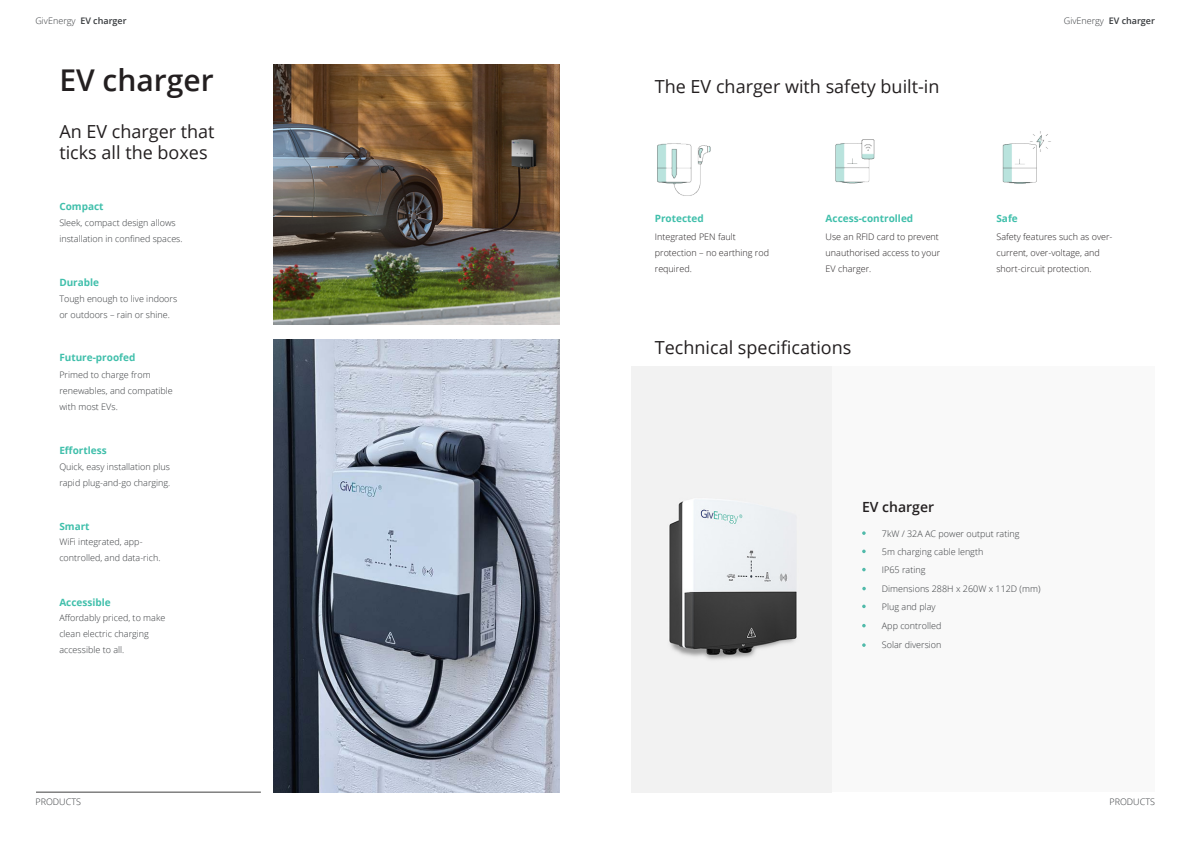
<style>
.page{position:relative;width:1191px;height:842px;background:#fff}
.page>*{position:absolute;margin:0;border:0;box-sizing:border-box;transform-origin:0 0}
.t1{font:600 30px "Open Sans";color:#231f20}
.t2{font:18px/21.6px "Open Sans";color:#231f20}
.t3{font:600 14px "Open Sans";color:#231f20}
.t4{font:700 10px "Open Sans";color:#40bfab}
.t5{font:300 9px/16px "Open Sans";color:#36393c}
.t6{font:300 9px/16px "Open Sans";color:#231f20}
.s1{font-weight:600}
</style>
<div class="page">
<img style="left:273px;top:340px;width:286px;height:452px">
<img style="left:657px;top:143px;width:54px;height:53px">
<img style="left:835px;top:139px;width:40px;height:45px">
<img style="left:1002px;top:131px;width:49px;height:53px">
<hr style="left:36px;top:792px;width:225px;height:1px;background:#404040">
<div style="left:831px;top:367px;width:324px;height:425px;background:#f9f9f9"></div>
<svg style="left:862px;top:587px;width:4px;height:3px"></svg>
<img style="left:631px;top:367px;width:200px;height:425px">
<img style="left:273px;top:65px;width:286px;height:259px">
<p class="t5" style="left:35px;top:13px;width:93px">GivEnergy <span class="s1">EV charger</span></p>
<p class="t5" style="left:1063px;top:13px;width:93px">GivEnergy <span class="s1">EV charger</span></p>
<p class="t1" style="left:59px;top:59px;width:156px">EV charger</p>
<p class="t2" style="left:59px;top:120px;width:157px">An EV charger that ticks all the boxes</p>
<p class="t4" style="left:59px;top:200px;width:46px">Compact</p>
<p class="t5" style="left:59px;top:214px;width:118px">Sleek, compact design allows</p>
<p class="t5" style="left:59px;top:230px;width:125px">installation in confined spaces.</p>
<p class="t4" style="left:59px;top:276px;width:41px">Durable</p>
<p class="t5" style="left:59px;top:290px;width:119px">Tough enough to live indoors or outdoors – rain or shine.</p>
<p class="t4" style="left:59px;top:351px;width:78px">Future-proofed</p>
<p class="t5" style="left:59px;top:366px;width:115px">Primed to charge from renewables, and compatible with most EVs.</p>
<p class="t4" style="left:59px;top:443px;width:49px">Effortless</p>
<p class="t5" style="left:59px;top:458px;width:113px">Quick, easy installation plus rapid plug-and-go charging.</p>
<p class="t4" style="left:59px;top:519px;width:32px">Smart</p>
<p class="t5" style="left:59px;top:534px;width:103px">WiFi integrated, app&shy;controlled, and data-rich.</p>
<p class="t4" style="left:59px;top:595px;width:53px">Accessible</p>
<p class="t5" style="left:59px;top:610px;width:107px">Affordably priced, to make clean electric charging accessible to all.</p>
<p class="t2" style="left:655px;top:75px;width:286px">The EV charger with safety built-in</p>
<p class="t4" style="left:655px;top:211px;width:50px">Protected</p>
<p class="t6" style="left:655px;top:229px;width:116px">Integrated PEN fault protection – no earthing rod required.</p>
<p class="t4" style="left:825px;top:211px;width:89px">Access-controlled</p>
<p class="t6" style="left:825px;top:229px;width:116px">Use an RFID card to prevent unauthorised access to your<br>EV charger.</p>
<p class="t2" style="left:655px;top:336px;width:198px">Technical specifications</p>
<p class="t4" style="left:996px;top:211px;width:23px">Safe</p>
<p class="t6" style="left:996px;top:229px;width:117px">Safety features such as over&shy;current, over-voltage, and short-circuit protection.</p>
<p class="t3" style="left:862px;top:497px;width:74px">EV charger</p>
<p class="t5" style="left:882px;top:525px;width:139px">7kW / 32A AC power output rating</p>
<p class="t5" style="left:882px;top:543px;width:103px">5m charging cable length</p>
<p class="t5" style="left:882px;top:561px;width:45px">IP65 rating</p>
<p class="t5" style="left:882px;top:580px;width:160px">Dimensions 288H x 260W x 112D (mm)</p>
<p class="t5" style="left:882px;top:598px;width:55px">Plug and play</p>
<p class="t5" style="left:882px;top:618px;width:61px">App controlled</p>
<p class="t5" style="left:882px;top:636px;width:61px">Solar diversion</p>
<p class="t5" style="left:35px;top:794px;width:47px">PRODUCTS</p>
<p class="t5" style="left:1109px;top:794px;width:47px">PRODUCTS</p>
</div>
